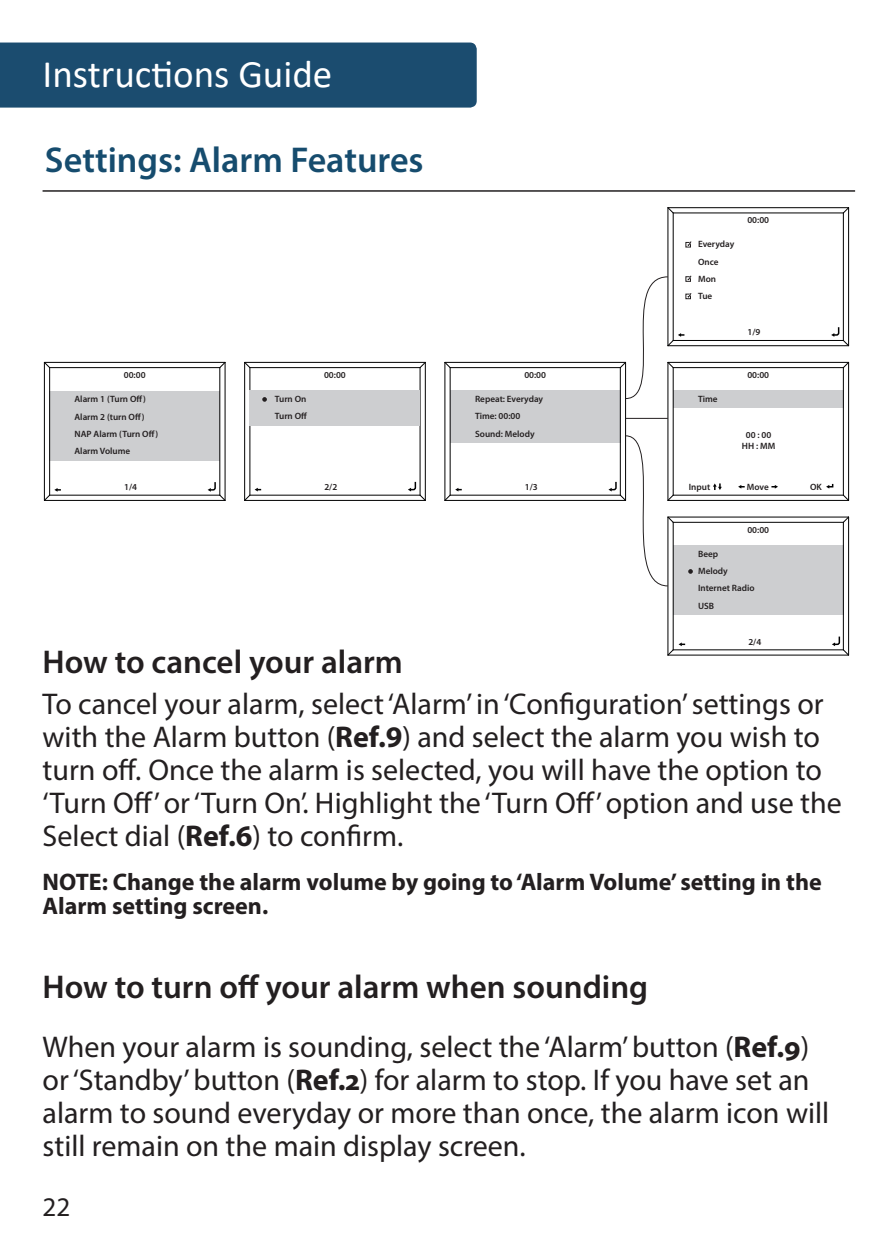
<style>
.page{position:relative;width:893px;height:1259px;background:#fff}
.page>*{position:absolute;margin:0;border:0;box-sizing:border-box;transform-origin:0 0}
.t1{font:39px "Calibri";color:#fff}
.t2{font:600 36px "Myriad Pro";color:#164c6e}
.t3{font:600 33px "Myriad Pro";color:#231f20}
.t4{font:30px/33px "Myriad Pro";color:#231f20}
.t5{font:27px "Myriad Pro";color:#231f20}
.t6{font:700 24px/24px "Myriad Pro";color:#231f20}
.t7{font:600 9px/17.4px "Myriad Pro";color:#231f20}
.s1{font-weight:700}
</style>
<div class="page">
<div style="left:0;top:43px;width:476px;height:65px;background:#1b4c6f"></div>
<hr style="left:43px;top:190px;width:811px;height:2px;background:#231f20">
<hr style="left:244px;top:362px;width:1px;height:138px;background:#000001">
<hr style="left:249px;top:368px;width:1px;height:127px;background:#000001">
<svg style="left:419px;top:361px;width:7px;height:7px"></svg>
<hr style="left:244px;top:500px;width:181px;height:1px;background:#000001">
<hr style="left:250px;top:494px;width:170px;height:2px;background:#000001">
<svg style="left:244px;top:361px;width:7px;height:7px"></svg>
<hr style="left:419px;top:368px;width:1px;height:127px;background:#000001">
<hr style="left:424px;top:362px;width:1px;height:138px;background:#000001">
<hr style="left:250px;top:367px;width:170px;height:1px;background:#000001">
<hr style="left:244px;top:362px;width:181px;height:1px;background:#000001">
<div style="left:250px;top:391px;width:170px;height:17px;background:#cdced0"></div>
<div style="left:250px;top:408px;width:170px;height:17px;background:#cdced0"></div>
<svg style="left:407px;top:480px;width:19px;height:21px"></svg>
<svg style="left:244px;top:488px;width:17px;height:13px"></svg>
<svg style="left:262px;top:397px;width:5px;height:5px"></svg>
<div style="left:50px;top:391px;width:170px;height:17px;background:#cdced0"></div>
<div style="left:50px;top:408px;width:170px;height:18px;background:#cdced0"></div>
<div style="left:50px;top:426px;width:170px;height:17px;background:#cdced0"></div>
<div style="left:50px;top:443px;width:170px;height:17px;background:#cdced0"></div>
<hr style="left:44px;top:362px;width:1px;height:138px;background:#000001">
<hr style="left:49px;top:368px;width:1px;height:127px;background:#000001">
<svg style="left:219px;top:361px;width:7px;height:7px"></svg>
<hr style="left:44px;top:500px;width:181px;height:1px;background:#000001">
<hr style="left:50px;top:494px;width:170px;height:2px;background:#000001">
<svg style="left:43px;top:361px;width:8px;height:7px"></svg>
<hr style="left:219px;top:368px;width:1px;height:127px;background:#000001">
<hr style="left:224px;top:362px;width:1px;height:138px;background:#000001">
<hr style="left:50px;top:367px;width:170px;height:1px;background:#000001">
<hr style="left:44px;top:362px;width:181px;height:1px;background:#000001">
<svg style="left:207px;top:480px;width:19px;height:21px"></svg>
<svg style="left:43px;top:488px;width:18px;height:13px"></svg>
<div style="left:672px;top:545px;width:170px;height:18px;background:#cdced0"></div>
<div style="left:672px;top:563px;width:170px;height:17px;background:#cdced0"></div>
<div style="left:672px;top:580px;width:170px;height:17px;background:#cdced0"></div>
<div style="left:672px;top:597px;width:170px;height:18px;background:#cdced0"></div>
<hr style="left:667px;top:517px;width:1px;height:138px;background:#000001">
<hr style="left:672px;top:522px;width:1px;height:128px;background:#000001">
<svg style="left:842px;top:516px;width:7px;height:7px"></svg>
<hr style="left:667px;top:654px;width:181px;height:1px;background:#000001">
<hr style="left:672px;top:649px;width:170px;height:1px;background:#000001">
<hr style="left:842px;top:522px;width:1px;height:128px;background:#000001">
<hr style="left:847px;top:517px;width:1px;height:138px;background:#000001">
<hr style="left:672px;top:522px;width:170px;height:1px;background:#000001">
<hr style="left:667px;top:516px;width:181px;height:1px;background:#000001">
<svg style="left:831px;top:635px;width:18px;height:21px"></svg>
<svg style="left:667px;top:642px;width:17px;height:14px"></svg>
<svg style="left:688px;top:569px;width:4px;height:5px"></svg>
<div style="left:673px;top:391px;width:170px;height:17px;background:#cdced0"></div>
<hr style="left:667px;top:362px;width:1px;height:138px;background:#000001">
<hr style="left:672px;top:368px;width:1px;height:127px;background:#000001">
<svg style="left:842px;top:361px;width:7px;height:7px"></svg>
<hr style="left:667px;top:500px;width:181px;height:1px;background:#000001">
<hr style="left:672px;top:494px;width:170px;height:2px;background:#000001">
<svg style="left:842px;top:494px;width:7px;height:7px"></svg>
<hr style="left:842px;top:368px;width:1px;height:127px;background:#000001">
<hr style="left:847px;top:362px;width:1px;height:138px;background:#000001">
<hr style="left:672px;top:367px;width:170px;height:1px;background:#000001">
<hr style="left:667px;top:362px;width:181px;height:1px;background:#000001">
<svg style="left:771px;top:485px;width:6px;height:3px"></svg>
<svg style="left:826px;top:483px;width:7px;height:5px"></svg>
<svg style="left:738px;top:485px;width:6px;height:3px"></svg>
<svg style="left:713px;top:483px;width:8px;height:7px"></svg>
<hr style="left:667px;top:208px;width:1px;height:138px;background:#000001">
<hr style="left:672px;top:213px;width:1px;height:127px;background:#000001">
<svg style="left:842px;top:207px;width:7px;height:7px"></svg>
<hr style="left:667px;top:345px;width:181px;height:1px;background:#000001">
<hr style="left:672px;top:340px;width:170px;height:1px;background:#000001">
<svg style="left:667px;top:208px;width:6px;height:6px"></svg>
<hr style="left:842px;top:213px;width:1px;height:127px;background:#000001">
<hr style="left:847px;top:208px;width:1px;height:138px;background:#000001">
<hr style="left:672px;top:212px;width:170px;height:1px;background:#000001">
<hr style="left:667px;top:207px;width:181px;height:1px;background:#000001">
<svg style="left:830px;top:326px;width:19px;height:21px"></svg>
<svg style="left:685px;top:241px;width:7px;height:6px"></svg>
<div style="left:450px;top:391px;width:170px;height:17px;background:#cdced0"></div>
<div style="left:450px;top:408px;width:170px;height:17px;background:#cdced0"></div>
<div style="left:450px;top:425px;width:170px;height:18px;background:#cdced0"></div>
<hr style="left:444px;top:362px;width:1px;height:138px;background:#000001">
<hr style="left:449px;top:368px;width:1px;height:127px;background:#000001">
<hr style="left:444px;top:500px;width:181px;height:1px;background:#000001">
<hr style="left:450px;top:494px;width:170px;height:2px;background:#000001">
<svg style="left:444px;top:361px;width:7px;height:7px"></svg>
<hr style="left:619px;top:368px;width:1px;height:127px;background:#000001">
<hr style="left:624px;top:362px;width:1px;height:138px;background:#000001">
<hr style="left:450px;top:367px;width:170px;height:1px;background:#000001">
<hr style="left:444px;top:362px;width:181px;height:1px;background:#000001">
<svg style="left:444px;top:488px;width:17px;height:13px"></svg>
<hr style="left:625px;top:418px;width:42px;height:1px;background:#231f20">
<svg style="left:619px;top:274px;width:73px;height:125px"></svg>
<svg style="left:608px;top:435px;width:65px;height:151px"></svg>
<h1 class="t1" style="left:43px;top:47px;width:291px">Instructions Guide</h1>
<p class="t2" style="left:45px;top:146px;width:380px">Settings: Alarm Features</p>
<p class="t7" style="left:747px;top:212px;width:23px">00:00</p>
<p class="t7" style="left:697px;top:236px;width:38px">Everyday<br>Once<br>Mon<br>Tue</p>
<p class="t7" style="left:747px;top:324px;width:14px">1/9</p>
<p class="t7" style="left:124px;top:367px;width:23px">00:00</p>
<p class="t7" style="left:74px;top:391px;width:85px">Alarm 1 (Turn Off)<br>Alarm 2 (turn Off)<br>NAP Alarm (Turn Off)<br>Alarm Volume</p>
<p class="t7" style="left:124px;top:479px;width:14px">1/4</p>
<p class="t7" style="left:274px;top:390px;width:34px">Turn On<br>Turn Off</p>
<p class="t7" style="left:324px;top:366px;width:23px">00:00</p>
<p class="t7" style="left:324px;top:478px;width:14px">2/2</p>
<p class="t7" style="left:524px;top:367px;width:23px">00:00</p>
<p class="t7" style="left:475px;top:391px;width:70px">Repeat: Everyday<br>Time: 00:00<br>Sound: Melody</p>
<p class="t7" style="left:524px;top:479px;width:14px">1/3</p>
<p class="t7" style="left:697px;top:391px;width:21px">Time</p>
<p class="t7" style="left:747px;top:367px;width:23px">00:00</p>
<p class="t7" style="left:741px;top:430px;width:35px;line-height:11.1px;text-align:center">00 : 00<br>HH : MM</p>
<p class="t7" style="left:688px;top:479px;width:23px">Input</p>
<p class="t7" style="left:746px;top:479px;width:23px">Move</p>
<p class="t7" style="left:809px;top:479px;width:13px">OK</p>
<p class="t7" style="left:747px;top:522px;width:23px">00:00</p>
<p class="t7" style="left:697px;top:546px;width:58px">Beep<br>Melody<br>Internet Radio<br>USB</p>
<p class="t7" style="left:748px;top:633px;width:14px">2/4</p>
<p class="t3" style="left:43px;top:649px;width:362px">How to cancel your alarm</p>
<p class="t4" style="left:43px;top:690px;width:800px">To cancel your alarm, select ‘Alarm’ in ‘Configuration’ settings or with the Alarm button (<span class="s1">Ref.9</span>) and select the alarm you wish to turn off. Once the alarm is selected, you will have the option to ‘Turn Off’ or ‘Turn On’. Highlight the ‘Turn Off’ option and use the Select dial (<span class="s1">Ref.6</span>) to confirm.</p>
<p class="t6" style="left:43px;top:872px;width:780px">NOTE: Change the alarm volume by going to ‘Alarm Volume’ setting in the<br>Alarm setting screen.</p>
<p class="t3" style="left:43px;top:974px;width:606px">How to turn off your alarm when sounding</p>
<p class="t4" style="left:43px;top:1033px;width:787px">When your alarm is sounding, select the ‘Alarm’ button (<span class="s1">Ref.9</span>) or ‘Standby’ button (<span class="s1">Ref.2</span>) for alarm to stop. If you have set an alarm to sound everyday or more than once, the alarm icon will still remain on the main display screen.</p>
<p class="t5" style="left:43px;top:1197px;width:29px">22</p>
</div>
